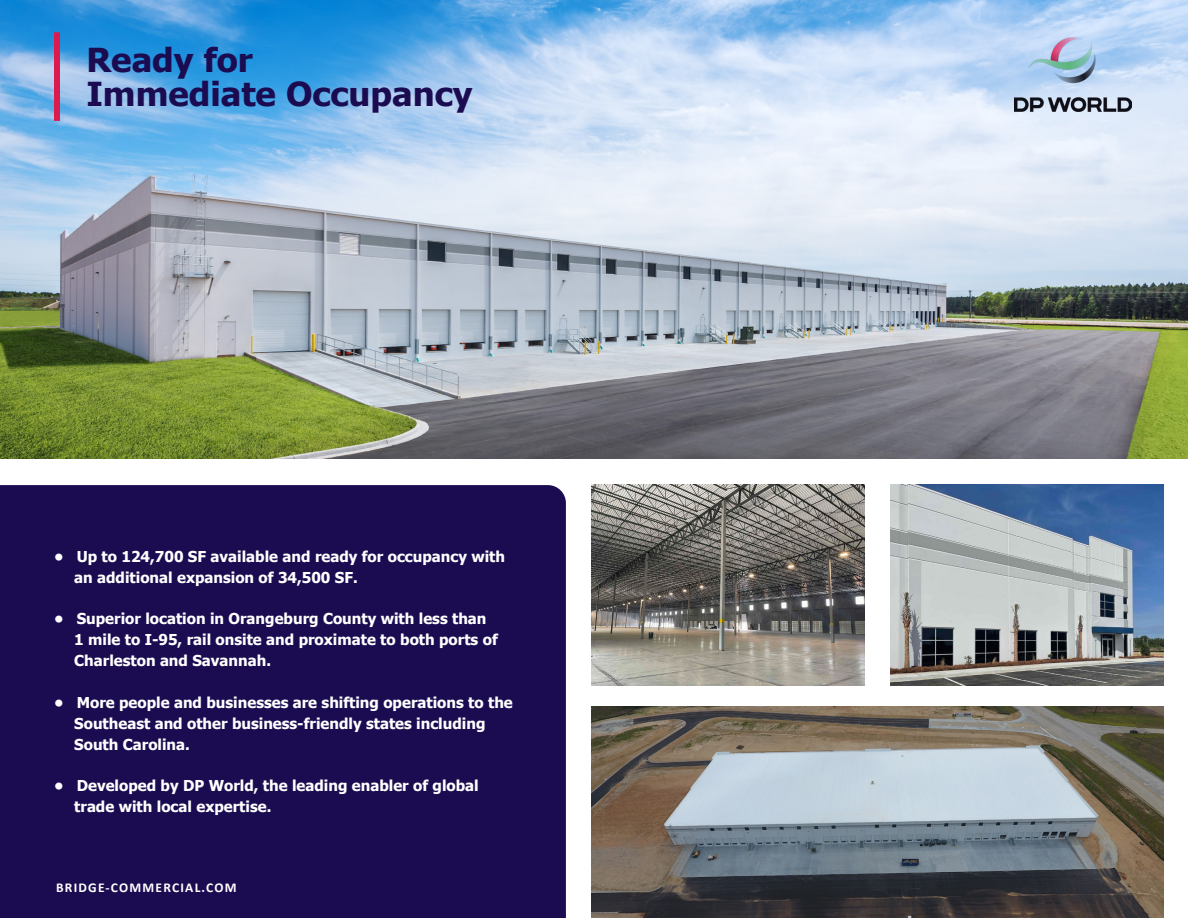
<style>
.page{position:relative;width:1188px;height:918px;background:#fff}
.page>*{position:absolute;margin:0;border:0;box-sizing:border-box;transform-origin:0 0}
.t1{font:700 33px/34.5px "Tahoma";color:#1b0c51;scale:1.04 1}
.t2{font:700 15px/21px "Tahoma";color:#fff}
.t3{font:700 13.5px "Calibri";letter-spacing:.09em;color:#fff}
</style>
<div class="page">
<img style="left:0;top:0;width:1188px;height:459px">
<img style="left:592px;top:485px;width:273px;height:201px">
<img style="left:890px;top:485px;width:273px;height:201px">
<img style="left:592px;top:706px;width:571px;height:212px">
<div style="left:0;top:485px;width:566px;height:433px;background:#1b0c51"></div>
<img style="left:1014px;top:38px;width:118px;height:73px">
<div style="left:54px;top:32px;width:6px;height:89px;background:#db1b4d"></div>
<h1 class="t1" style="left:86px;top:44px;width:373px">Ready for<br>Immediate Occupancy</h1>
<p class="t2" style="left:74px;top:547px;width:432px;text-indent:-20px">• Up to 124,700 SF available and ready for occupancy with an additional expansion of 34,500 SF.</p>
<p class="t2" style="left:74px;top:609px;width:425px;text-indent:-20px">• Superior location in Orangeburg County with less than<br>1 mile to I-95, rail onsite and proximate to both ports of<br>Charleston and Savannah.</p>
<p class="t2" style="left:74px;top:692px;width:440px;text-indent:-20px">• More people and businesses are shifting operations to the<br>Southeast and other business-friendly states including<br>South Carolina.</p>
<p class="t2" style="left:74px;top:776px;width:406px;text-indent:-20px">• Developed by DP World, the leading enabler of global trade with local expertise.</p>
<p class="t3" style="left:56px;top:878px;width:182px">BRIDGE-COMMERCIAL.COM</p>
</div>
